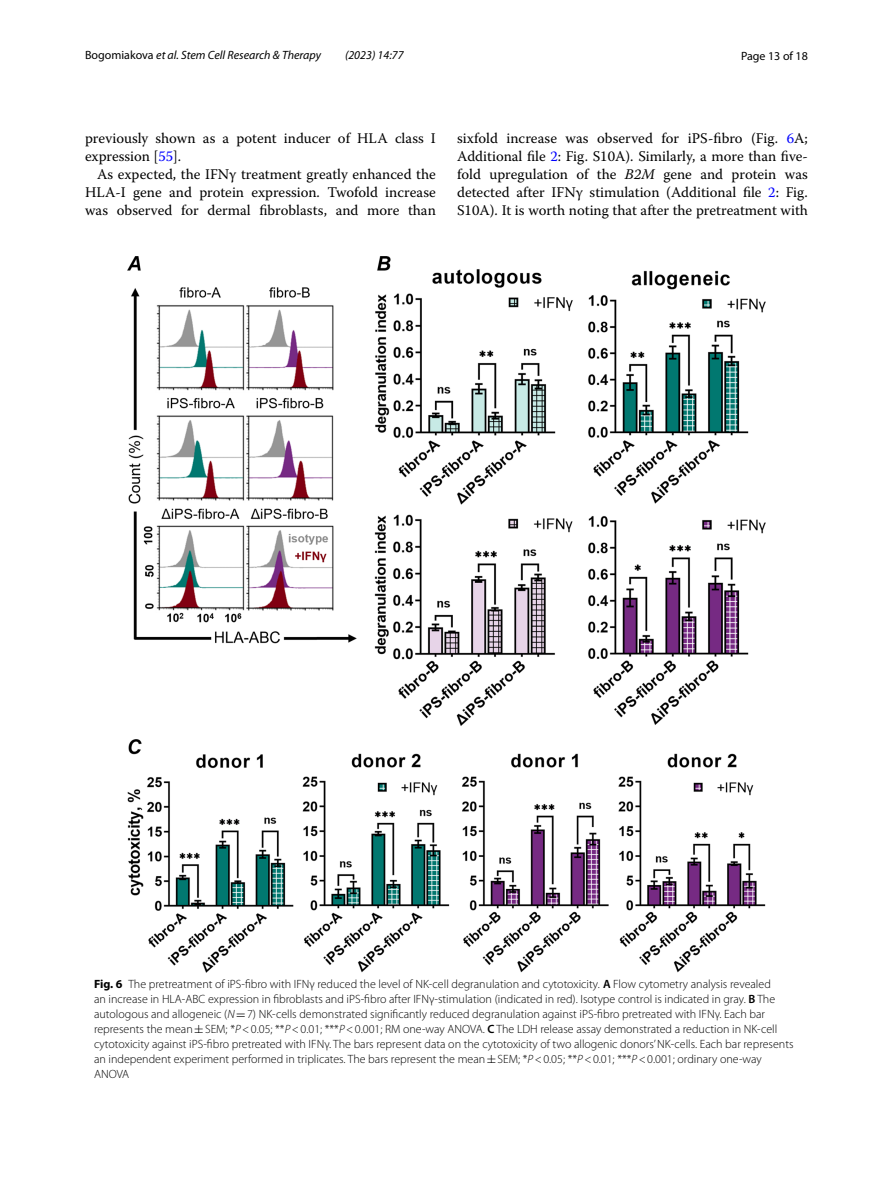
<style>
.page{position:relative;width:893px;height:1187px;background:#fff}
.page>*{position:absolute;margin:0;border:0;box-sizing:border-box;transform-origin:0 0}
.t1{font:14.7px/18px "Warnock Pro";color:#000;text-align:justify}
.t2{font:300 12px/15px "Myriad Pro";color:#000}
.t3{font:italic 12px "Myriad Pro";color:#000}
.t4{font:12px "Myriad Pro";color:#000}
.s1{font-style:normal}
.s2{color:#00f}
.s3{font-style:italic}
.s4{font-weight:700}
.s5{font-weight:600}
.s6{font-family:"MTSY";font-weight:400}
</style>
<div class="page">
<img style="left:128px;top:256px;width:637px;height:716px">
<p class="t3" style="left:85px;top:48px;width:237px"><span class="s1">Bogomiakova</span> et al. Stem Cell Research &amp; Therapy</p>
<p class="t3" style="left:345px;top:48px;width:60px">(2023) 14:77</p>
<p class="t4" style="left:741px;top:48px;width:68px">Page 13 of 18</p>
<p class="t1" style="left:85px;top:128px;width:352px">previously shown as a potent inducer of HLA class I expression [<span class="s2">55</span>].</p>
<p class="t1" style="left:85px;top:164px;width:352px;text-indent:12px">As expected, the IFNγ treatment greatly enhanced the HLA-I gene and protein expression. Twofold increase was observed for dermal fibroblasts, and more than</p>
<p class="t1" style="left:457px;top:128px;width:352px">sixfold increase was observed for iPS-fibro (Fig. <span class="s2">6</span>A; Additional file <span class="s2">2</span>: Fig. S10A). Similarly, a more than five&shy;fold upregulation of the <span class="s3">B2M</span> gene and protein was detected after IFNγ stimulation (Additional file <span class="s2">2</span>: Fig.<br>S10A). It is worth noting that after the pretreatment with</p>
<p class="t2" style="left:94px;top:976px;width:701px"><span class="s4">Fig. 6</span> The pretreatment of iPS-fibro with IFNγ reduced the level of NK-cell degranulation and cytotoxicity<span class="s3">.</span> <span class="s5">A</span> Flow cytometry analysis revealed<br>an increase in HLA-ABC expression in fibroblasts and iPS-fibro after IFNγ-stimulation (indicated in red). Isotype control is indicated in gray. <span class="s5">B</span> The autologous and allogeneic (<span class="s3">N</span><span class="s6">=</span>7) NK-cells demonstrated significantly reduced degranulation against iPS-fibro pretreated with IFNγ. Each bar represents the mean<span class="s6">±</span>SEM; *<span class="s3">P</span>&lt;0.05; **<span class="s3">P</span>&lt;0.01; ***<span class="s3">P</span>&lt;0.001; RM one-way ANOVA. <span class="s5">C</span> The LDH release assay demonstrated a reduction in NK-cell cytotoxicity against iPS-fibro pretreated with IFNγ. The bars represent data on the cytotoxicity of two allogenic donors’ NK-cells. Each bar represents an independent experiment performed in triplicates. The bars represent the mean<span class="s6">±</span>SEM; *<span class="s3">P</span>&lt;0.05; **<span class="s3">P</span>&lt;0.01; ***<span class="s3">P</span>&lt;0.001; ordinary one-way ANOVA</p>
</div>
